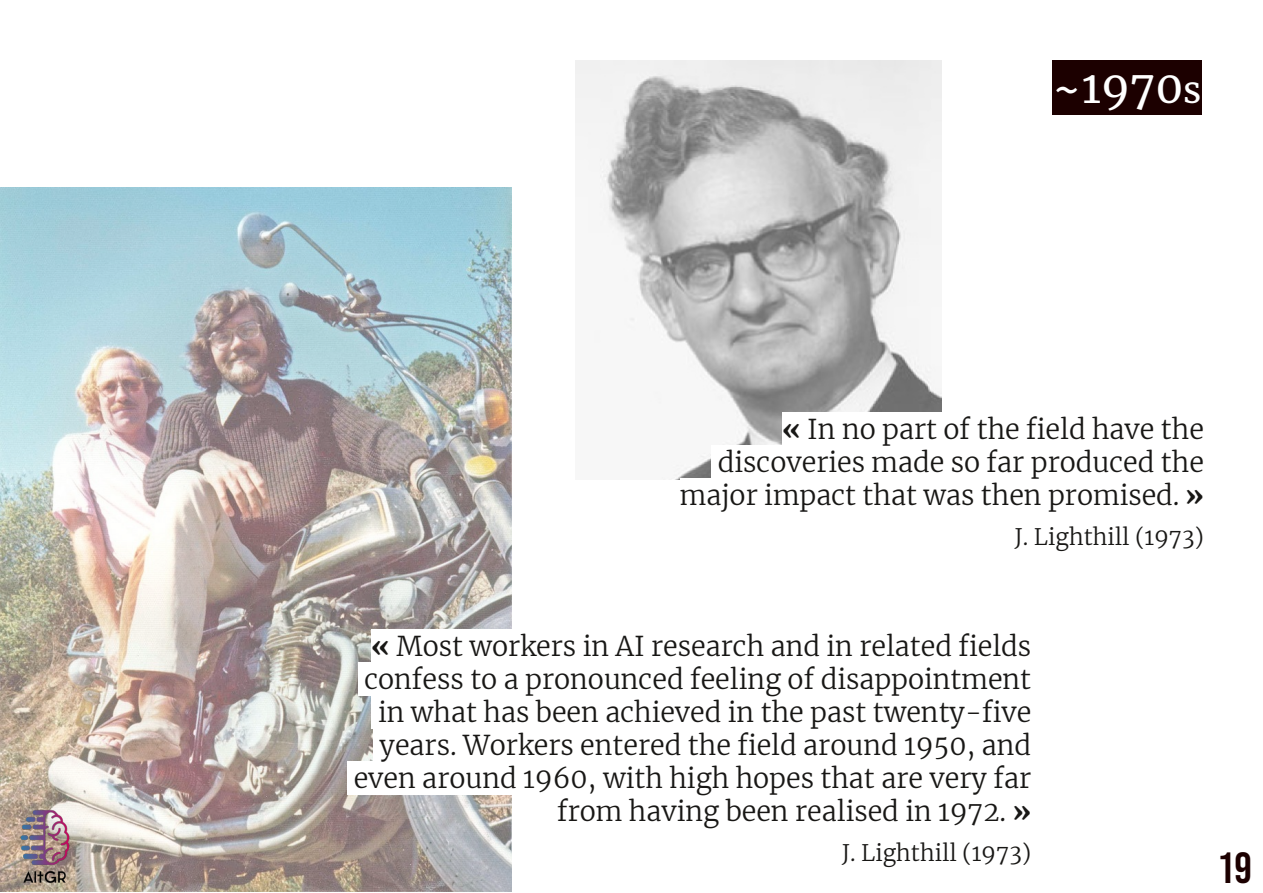
<style>
.page{position:relative;width:1263px;height:893px;background:#fff}
.page>*{position:absolute;margin:0;border:0;box-sizing:border-box;transform-origin:0 0}
.t1{font:43.5px "Merriweather";color:#fff}
.t2{font:43.5px "Bebas Neue";color:#1c0000}
.t3{font:300 27px/33px "Merriweather";color:#181715;text-align:right}
.t4{font:300 22.5px "Merriweather";color:#181715}
.s1{font-size:36px}
.s2{font-weight:900}
</style>
<div class="page">
<div style="left:1052px;top:60px;width:149px;height:55px;background:#1c0000"></div>
<img style="left:575px;top:60px;width:366px;height:419px">
<img style="left:0;top:187px;width:511px;height:704px">
<div style="left:782px;top:412px;width:422px;height:34px;background:#fff"></div>
<div style="left:711px;top:445px;width:493px;height:34px;background:#fff"></div>
<div style="left:680px;top:478px;width:499px;height:34px;background:#fff"></div>
<div style="left:371px;top:629px;width:660px;height:34px;background:#fff"></div>
<div style="left:358px;top:662px;width:673px;height:34px;background:#fff"></div>
<div style="left:372px;top:695px;width:659px;height:34px;background:#fff"></div>
<div style="left:373px;top:728px;width:658px;height:34px;background:#fff"></div>
<div style="left:347px;top:761px;width:684px;height:34px;background:#fff"></div>
<img style="left:0;top:804px;width:89px;height:83px">
<h1 class="t1" style="left:1052px;top:60px;width:151px">~1970<span class="s1">s</span></h1>
<p class="t3" style="left:680px;top:413px;width:526px"><span class="s2">«</span> In no part of the field have the discoveries made so far produced the major impact that was then promised. <span class="s2">»</span></p>
<p class="t4" style="left:1014px;top:523px;width:191px">J. Lighthill (1973)</p>
<p class="t3" style="left:354px;top:629px;width:679px"><span class="s2">«</span> Most workers in AI research and in related fields confess to a pronounced feeling of disappointment in what has been achieved in the past twenty-five years. Workers entered the field around 1950, and even around 1960, with high hopes that are very far from having been realised in 1972. <span class="s2">»</span></p>
<p class="t4" style="left:842px;top:839px;width:191px">J. Lighthill (1973)</p>
<h1 class="t2" style="left:1217px;top:844px;width:36px">19</h1>
</div>
